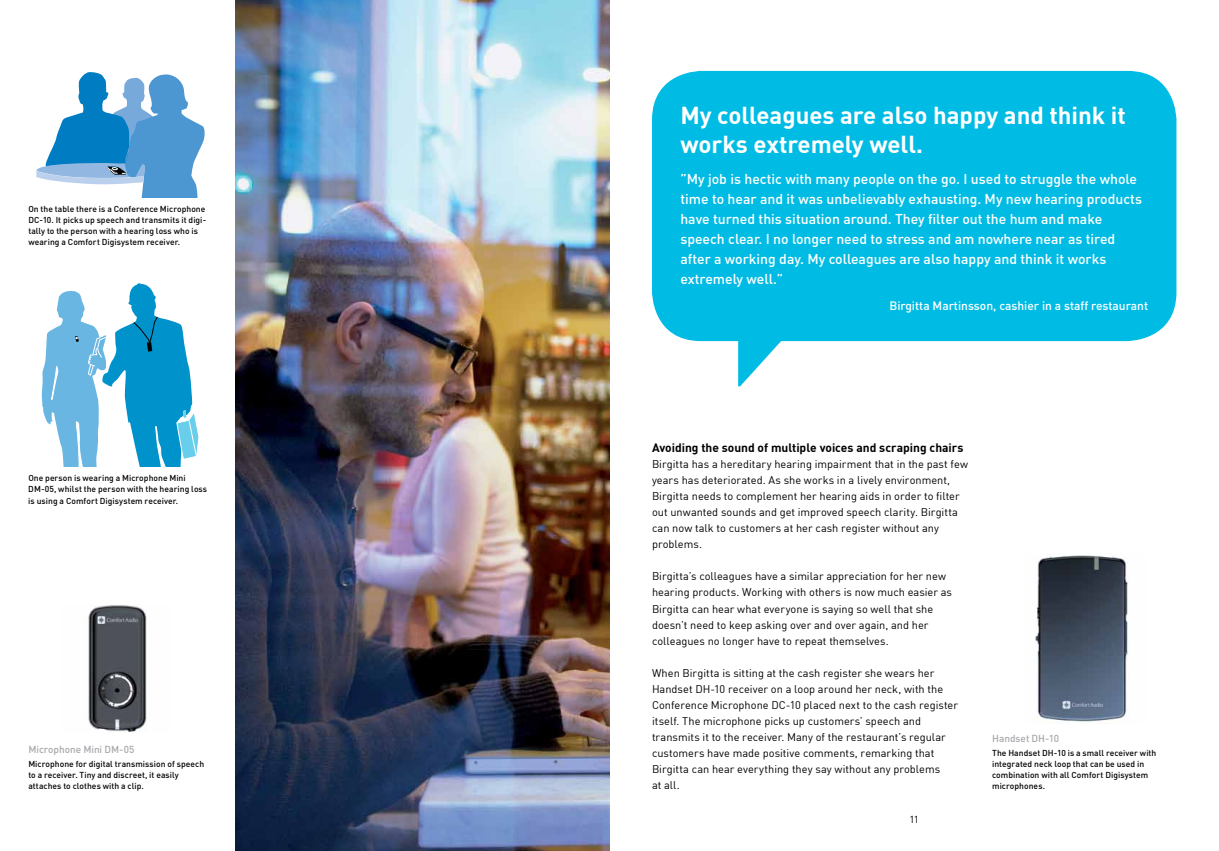
<style>
.page{position:relative;width:1219px;height:851px;background:#fff}
.page>*{position:absolute;margin:0;border:0;box-sizing:border-box;transform-origin:0 0}
.t1{font:700 24px/28.8px "DIN";color:#fff}
.t2{font:500 14px/20px "DIN";color:#fff}
.t3{font:700 12px "DIN";color:#000}
.t4{font:500 12px "DIN";color:#fff}
.t5{font:11px/16px "DIN";color:#000}
.t6{font:500 10px "DIN";color:#a7a9ac}
.t7{font:10px "DIN";color:#000}
.t8{font:500 8.5px/11px "DIN";letter-spacing:.005em;color:#000}
</style>
<div class="page">
<img style="left:235px;top:0;width:374px;height:850px">
<svg style="left:652px;top:71px;width:524px;height:315px;background:#25c5e7"></svg>
<svg style="left:36px;top:72px;width:169px;height:125px"></svg>
<svg style="left:42px;top:283px;width:157px;height:183px"></svg>
<img style="left:88px;top:605px;width:59px;height:127px">
<img style="left:1035px;top:555px;width:93px;height:167px">
<p class="t8" style="left:28px;top:203px;width:179px">on the table there is a Conference microphone DC-10. it picks up speech and transmits it digi&shy;tally to the person with a hearing loss who is wearing a Comfort Digisystem receiver.</p>
<p class="t8" style="left:28px;top:472px;width:180px">one person is wearing a microphone mini<br>Dm-05, whilst the person with the hearing loss is using a Comfort Digisystem receiver.</p>
<p class="t6" style="left:28px;top:742px;width:108px">microphone mini Dm-05</p>
<p class="t8" style="left:28px;top:757px;width:177px">microphone for digital transmission of speech to a receiver. tiny and discreet, it easily attaches to clothes with a clip.</p>
<h1 class="t1" style="left:680px;top:99px;width:447px">My colleagues are also happy and think it works extremely well.</h1>
<p class="t2" style="left:680px;top:168px;width:463px">”my job is hectic with many people on the go. i used to struggle the whole time to hear and it was unbelievably exhausting. my new hearing products have turned this situation around. they filter out the hum and make speech clear. i no longer need to stress and am nowhere near as tired after a working day. my colleagues are also happy and think it works extremely well.”</p>
<p class="t4" style="left:889px;top:297px;width:260px">Birgitta martinsson, cashier in a staff restaurant</p>
<p class="t3" style="left:652px;top:440px;width:313px">Avoiding the sound of multiple voices and scraping chairs</p>
<p class="t5" style="left:652px;top:456px;width:317px">Birgitta has a hereditary hearing impairment that in the past few years has deteriorated. As she works in a lively environment, Birgitta needs to complement her hearing aids in order to filter out unwanted sounds and get improved speech clarity. Birgitta can now talk to customers at her cash register without any problems.</p>
<p class="t5" style="left:652px;top:568px;width:302px">Birgitta’s colleagues have a similar appreciation for her new hearing products. Working with others is now much easier as Birgitta can hear what everyone is saying so well that she doesn’t need to keep asking over and over again, and her colleagues no longer have to repeat themselves.</p>
<p class="t5" style="left:652px;top:664px;width:308px">When Birgitta is sitting at the cash register she wears her Handset DH-10 receiver on a loop around her neck, with the Conference Microphone DC-10 placed next to the cash register itself. The microphone picks up customers’ speech and transmits it to the receiver. Many of the restaurant’s regular customers have made positive comments, remarking that Birgitta can hear everything they say without any problems<br>at all.</p>
<p class="t7" style="left:909px;top:812px;width:11px">11</p>
<p class="t6" style="left:992px;top:731px;width:68px">Handset DH-10</p>
<p class="t8" style="left:992px;top:746px;width:166px">the Handset DH-10 is a small receiver with integrated neck loop that can be used in combination with all Comfort Digisystem microphones.</p>
</div>
